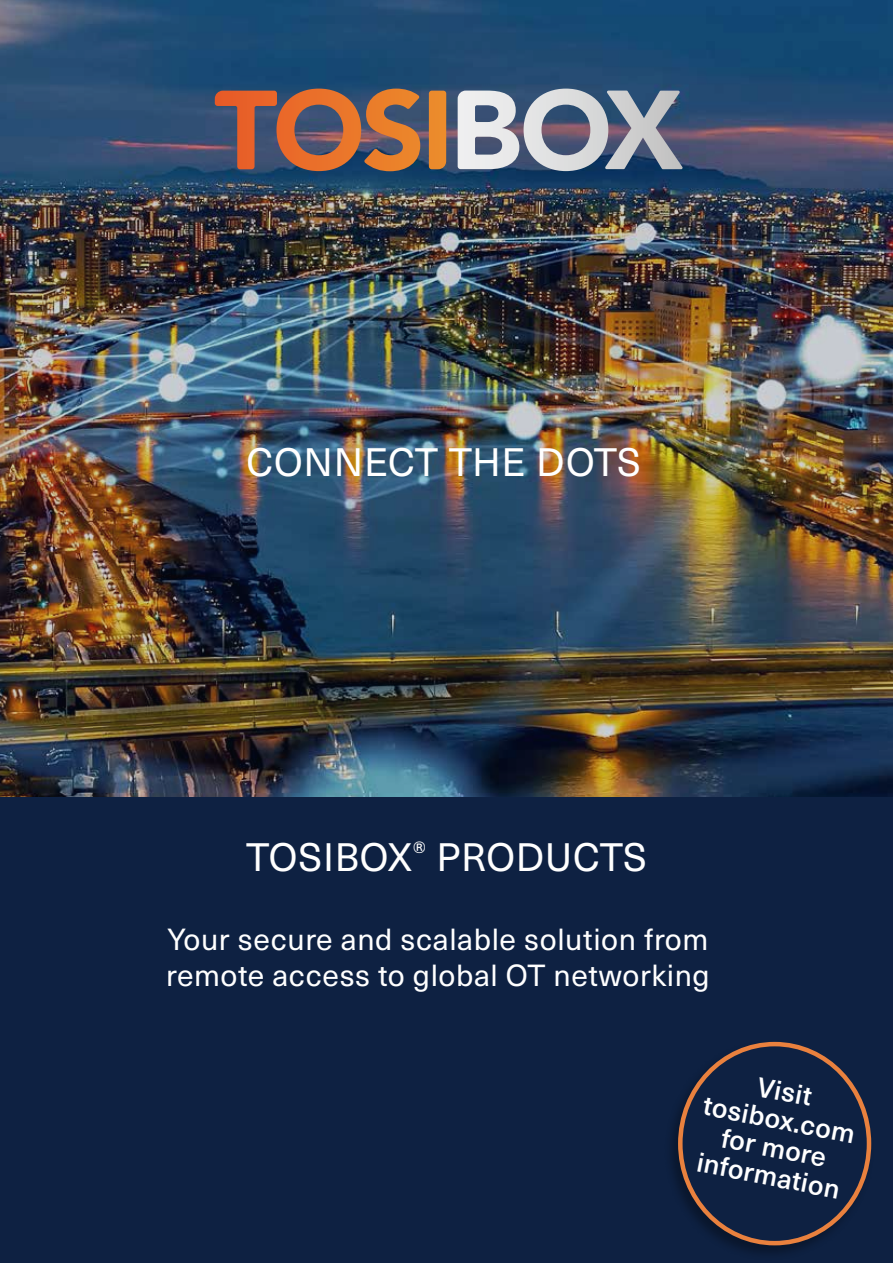
<style>
.page{position:relative;width:893px;height:1263px;background:#fff}
.page>*{position:absolute;margin:0;border:0;box-sizing:border-box;transform-origin:0 0}
.t1{font:39px "Neue Haas Unica";letter-spacing:.02em;color:#fff}
.t2{font:30px/36px "Neue Haas Unica";letter-spacing:.02em;color:#fff}
.t3{font:500 27px/28.5px "Neue Haas Unica";color:#fff;text-align:center}
</style>
<div class="page">
<div style="left:0;top:797px;width:893px;height:466px;background:#0e2142"></div>
<div style="left:663px;top:1039px;width:212px;height:222px;background:#000;opacity:.33"></div>
<div style="left:680px;top:1044px;width:189px;height:199px;background:#0e2142;border-radius:50%"></div>
<div style="left:678px;top:1042px;width:193px;height:203px;border:4px solid #e9813e;border-radius:50%"></div>
<img style="left:0;top:0;width:893px;height:797px">
<svg style="left:215px;top:89px;width:231px;height:82px;background:#95624d"></svg>
<svg style="left:458px;top:89px;width:225px;height:82px;background:#949cab"></svg>
<h1 class="t1" style="left:246px;top:433px;width:396px">CONNECT THE DOTS</h1>
<h1 class="t1" style="left:246px;top:828px;width:402px">TOSIBOX<sup>®</sup> PRODUCTS</h1>
<p class="t2" style="left:166px;top:920px;width:545px">Your secure and scalable solution from remote access to global OT networking</p>
<p class="t3" style="left:712px;top:1061px;width:155px;rotate:11deg">Visit tosibox.com for more information</p>
</div>
